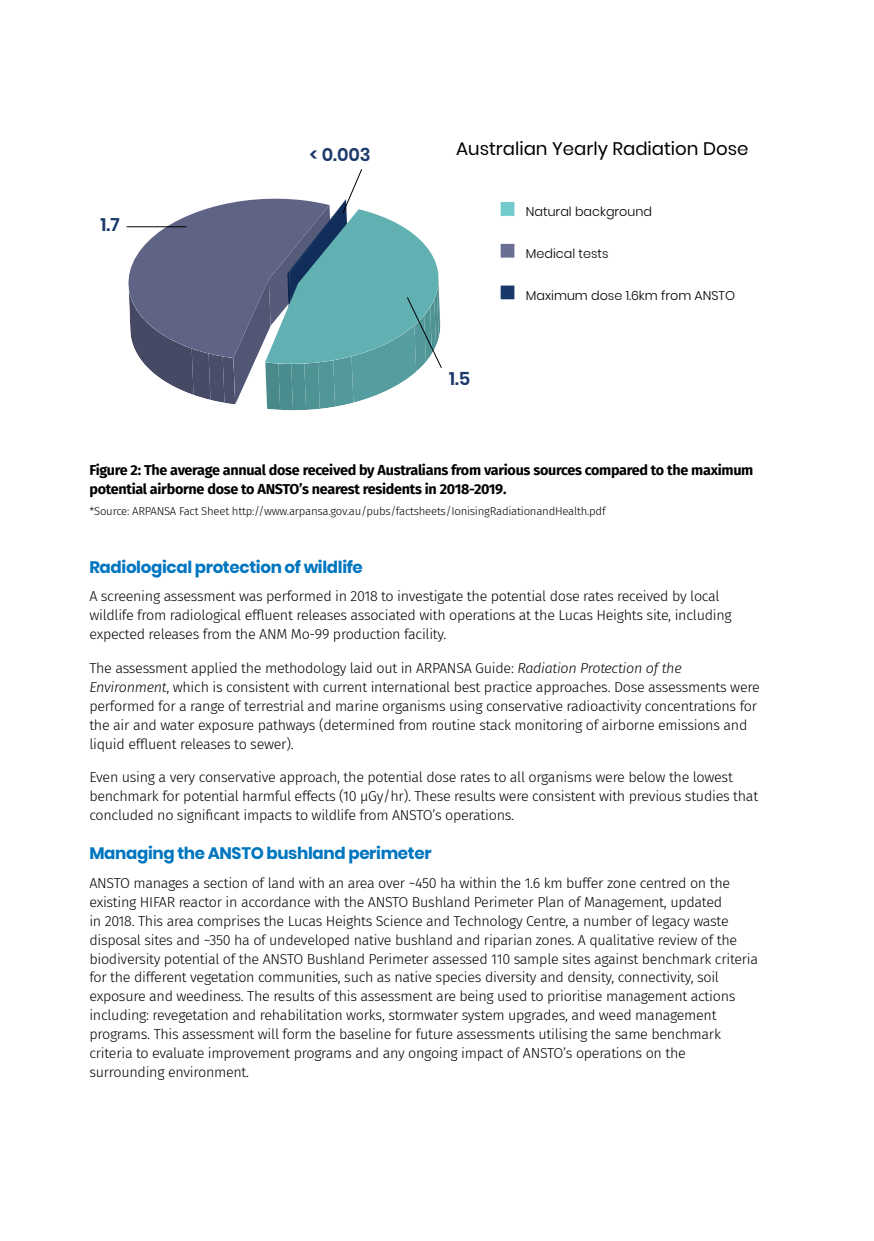
<style>
.page{position:relative;width:874px;height:1241px;background:#fff}
.page>*{position:absolute;margin:0;border:0;box-sizing:border-box;transform-origin:0 0}
.t1{font:18.2px "Poppins";color:#000}
.t2{font:600 18.2px "Poppins";color:#1a3869}
.t3{font:700 16.62px "Poppins";letter-spacing:-.02em;color:#0076c0}
.t4{font:300 14.35px/18.9px "Fira Sans";letter-spacing:-.02em;color:#000}
.t5{font:700 14.35px/18.9px "Fira Sans";letter-spacing:-.02em;color:#000}
.t6{font:300 12.78px "Poppins";color:#000}
.t7{font:300 11.38px "Fira Sans";letter-spacing:-.02em;color:#000}
.s1{font-style:italic}
</style>
<div class="page">
<div style="left:499px;top:201px;width:16px;height:16px;background:#71cacb;border:1px solid #fff"></div>
<div style="left:499px;top:243px;width:16px;height:15px;background:#696e93;border:1px solid #fff"></div>
<div style="left:499px;top:284px;width:16px;height:16px;background:#1a3869;border:1px solid #fff"></div>
<svg style="left:148px;top:368px;width:272px;height:42px"></svg>
<svg style="left:126px;top:169px;width:316px;height:199px"></svg>
<p class="t2" style="left:100px;top:214px;width:21px">1.7</p>
<p class="t2" style="left:309px;top:144px;width:63px">&lt; 0.003</p>
<p class="t1" style="left:456px;top:138px;width:294px">Australian Yearly Radiation Dose</p>
<p class="t2" style="left:449px;top:368px;width:23px">1.5</p>
<p class="t6" style="left:525px;top:204px;width:128px">Natural background</p>
<p class="t6" style="left:525px;top:246px;width:84px">Medical tests</p>
<p class="t6" style="left:525px;top:288px;width:210px">Maximum dose 1.6km from ANSTO</p>
<p class="t5" style="left:89px;top:459px;width:665px">Figure 2: The average annual dose received by Australians from various sources compared to the maximum potential airborne dose to ANSTO’s nearest residents in 2018-2019.</p>
<p class="t7" style="left:89px;top:502px;width:517px">*Source: ARPANSA Fact Sheet http://www.arpansa.gov.au/pubs/factsheets/IonisingRadiationandHealth.pdf</p>
<p class="t3" style="left:89px;top:557px;width:275px">Radiological protection of wildlife</p>
<p class="t4" style="left:89px;top:586px;width:643px">A screening assessment was performed in 2018 to investigate the potential dose rates received by local wildlife from radiological effluent releases associated with operations at the Lucas Heights site, including expected releases from the ANM Mo-99 production facility.</p>
<p class="t4" style="left:89px;top:658px;width:671px">The assessment applied the methodology laid out in ARPANSA Guide: <span class="s1">Radiation Protection of the Environment</span>, which is consistent with current international best practice approaches. Dose assessments were performed for a range of terrestrial and marine organisms using conservative radioactivity concentrations for the air and water exposure pathways (determined from routine stack monitoring of airborne emissions and liquid effluent releases to sewer).</p>
<p class="t4" style="left:89px;top:767px;width:670px">Even using a very conservative approach, the potential dose rates to all organisms were below the lowest benchmark for potential harmful effects (10 µGy/hr). These results were consistent with previous studies that concluded no significant impacts to wildlife from ANSTO’s operations.</p>
<p class="t3" style="left:89px;top:843px;width:343px">Managing the ANSTO bushland perimeter</p>
<p class="t4" style="left:89px;top:873px;width:670px">ANSTO manages a section of land with an area over ~450 ha within the 1.6 km buffer zone centred on the existing HIFAR reactor in accordance with the ANSTO Bushland Perimeter Plan of Management, updated<br>in 2018. This area comprises the Lucas Heights Science and Technology Centre, a number of legacy waste disposal sites and ~350 ha of undeveloped native bushland and riparian zones. A qualitative review of the biodiversity potential of the ANSTO Bushland Perimeter assessed 110 sample sites against benchmark criteria for the different vegetation communities, such as native species diversity and density, connectivity, soil exposure and weediness. The results of this assessment are being used to prioritise management actions including: revegetation and rehabilitation works, stormwater system upgrades, and weed management programs. This assessment will form the baseline for future assessments utilising the same benchmark criteria to evaluate improvement programs and any ongoing impact of ANSTO’s operations on the surrounding environment.</p>
</div>
